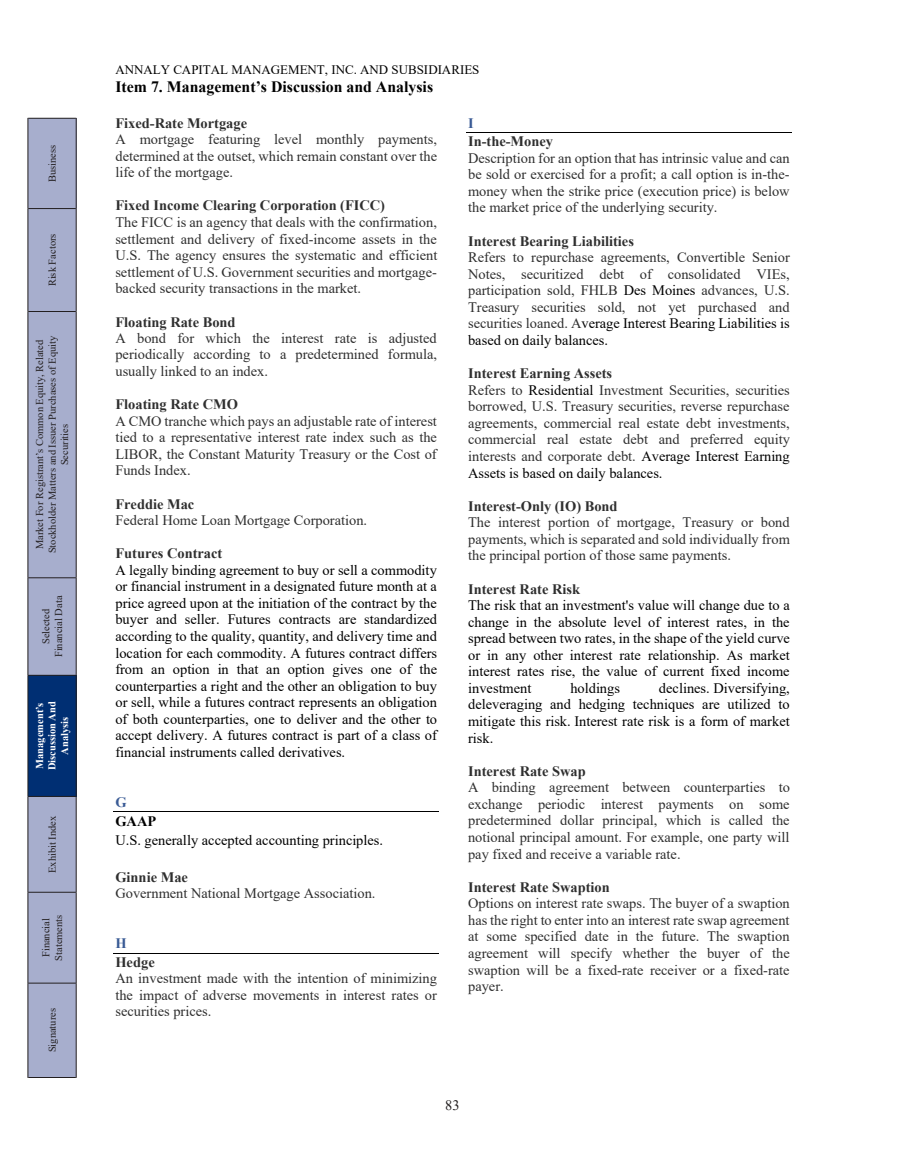
<style>
.page{position:relative;width:905px;height:1175px;background:#fff}
.page>*{position:absolute;margin:0;border:0;box-sizing:border-box;transform-origin:0 0}
.t1{font:700 15.75px "Times New Roman";color:#000}
.t2{font:14.4px/16.5px "Times New Roman";color:#2f2f2f;text-align:justify}
.t3{font:14.4px/16.5px "Times New Roman";color:#000;text-align:justify}
.t4{font:700 14.4px "Times New Roman";color:#2f2f2f}
.t5{font:700 14.4px "Times New Roman";color:#000}
.t6{font:700 14.4px "Times New Roman";color:#3a5b95}
.t7{font:14.4px "Times New Roman";color:#231f20}
.t8{font:12.9px "Times New Roman";color:#000}
.t9{font:10.5px/12.6px "Times New Roman";color:#231f20;text-align:center}
.t10{font:700 10.5px/12.6px "Times New Roman";color:#fff;text-align:center}
.s1{color:#000}
.s2{font-weight:700}
</style>
<div class="page">
<div style="left:29px;top:209px;width:47px;height:868px;background:#a7aecd"></div>
<div style="left:28px;top:675px;width:48px;height:121px;background:#002f73"></div>
<div style="left:28px;top:118px;width:48px;height:90px;background:#a7aecd"></div>
<hr style="left:28px;top:983px;width:1px;height:94px;background:#231f20">
<hr style="left:28px;top:1077px;width:48px;height:1px;background:#231f20">
<hr style="left:28px;top:892px;width:1px;height:91px;background:#231f20">
<hr style="left:28px;top:982px;width:48px;height:1px;background:#231f20">
<hr style="left:28px;top:796px;width:1px;height:96px;background:#231f20">
<hr style="left:28px;top:891px;width:48px;height:1px;background:#231f20">
<hr style="left:28px;top:675px;width:1px;height:121px;background:#231f20">
<hr style="left:28px;top:796px;width:48px;height:1px;background:#231f20">
<hr style="left:28px;top:578px;width:1px;height:97px;background:#231f20">
<hr style="left:28px;top:675px;width:48px;height:1px;background:#231f20">
<hr style="left:28px;top:311px;width:1px;height:267px;background:#231f20">
<hr style="left:28px;top:577px;width:48px;height:1px;background:#231f20">
<hr style="left:28px;top:208px;width:1px;height:103px;background:#231f20">
<hr style="left:28px;top:311px;width:48px;height:1px;background:#231f20">
<hr style="left:28px;top:118px;width:1px;height:90px;background:#231f20">
<hr style="left:28px;top:208px;width:48px;height:1px;background:#231f20">
<hr style="left:28px;top:118px;width:48px;height:1px;background:#231f20">
<hr style="left:76px;top:983px;width:1px;height:94px;background:#231f20">
<hr style="left:76px;top:892px;width:1px;height:91px;background:#231f20">
<hr style="left:76px;top:796px;width:1px;height:96px;background:#231f20">
<hr style="left:76px;top:675px;width:1px;height:121px;background:#231f20">
<hr style="left:76px;top:578px;width:1px;height:97px;background:#231f20">
<hr style="left:76px;top:311px;width:1px;height:267px;background:#231f20">
<hr style="left:76px;top:208px;width:1px;height:103px;background:#231f20">
<hr style="left:76px;top:118px;width:1px;height:90px;background:#231f20">
<hr style="left:113px;top:811px;width:326px;height:1px;background:#000">
<hr style="left:113px;top:952px;width:326px;height:1px;background:#000">
<hr style="left:466px;top:132px;width:325px;height:1px;background:#000">
<p class="t9" style="left:46px;top:182px;width:39px;rotate:-90deg">Business</p>
<p class="t9" style="left:46px;top:286px;width:54px;rotate:-90deg">Risk Factors</p>
<p class="t9" style="left:33px;top:553px;width:219px;rotate:-90deg">Market For Registrant’s Common Equity, Related<br>Stockholder Matters and Issuer Purchases of Equity<br>Securities</p>
<p class="t9" style="left:39px;top:657px;width:63px;rotate:-90deg">Selected<br>Financial Data</p>
<p class="t10" style="left:33px;top:770px;width:70px;rotate:-90deg">Management’s<br>Discussion And<br>Analysis</p>
<p class="t9" style="left:46px;top:873px;width:59px;rotate:-90deg">Exhibit Index</p>
<p class="t9" style="left:39px;top:960px;width:48px;rotate:-90deg">Financial<br>Statements</p>
<p class="t9" style="left:46px;top:1052px;width:46px;rotate:-90deg">Signatures</p>
<p class="t8" style="left:115px;top:61px;width:365px">ANNALY CAPITAL MANAGEMENT, INC. AND SUBSIDIARIES</p>
<p class="t1" style="left:115px;top:75px;width:319px">Item 7. Management’s Discussion and Analysis</p>
<p class="t4" style="left:115px;top:112px;width:133px">Fixed-Rate Mortgage</p>
<p class="t2" style="left:115px;top:130px;width:323px">A mortgage featuring level monthly payments, determined at the outset, which remain constant over the life of the mortgage.</p>
<p class="t4" style="left:115px;top:195px;width:271px">Fixed Income Clearing Corporation (FICC)</p>
<p class="t2" style="left:115px;top:213px;width:323px">The FICC is an agency that deals with the confirmation, settlement and delivery of fixed-income assets in the U.S. The agency ensures the systematic and efficient settlement of U.S. Government securities and mortgage&shy;backed security transactions in the market.</p>
<p class="t4" style="left:115px;top:311px;width:122px">Floating Rate Bond</p>
<p class="t2" style="left:115px;top:329px;width:323px">A bond for which the interest rate is adjusted periodically according to a predetermined formula, usually linked to an index.</p>
<p class="t4" style="left:115px;top:394px;width:124px">Floating Rate CMO</p>
<p class="t2" style="left:115px;top:412px;width:323px">A CMO tranche which pays an adjustable rate of interest tied to a representative interest rate index such as the LIBOR, the Constant Maturity Treasury or the Cost of Funds Index.</p>
<p class="t4" style="left:115px;top:493px;width:80px">Freddie Mac</p>
<p class="t2" style="left:115px;top:511px;width:253px">Federal Home Loan Mortgage Corporation.</p>
<p class="t4" style="left:115px;top:543px;width:108px">Futures Contract</p>
<p class="t3" style="left:115px;top:561px;width:323px">A legally binding agreement to buy or sell a commodity or financial instrument in a designated future month at a price agreed upon at the initiation of the contract by the buyer and seller. Futures contracts are standardized according to the quality, quantity, and delivery time and location for each commodity. A futures contract differs from an option in that an option gives one of the counterparties a right and the other an obligation to buy or sell, while a futures contract represents an obligation of both counterparties, one to deliver and the other to accept delivery. A futures contract is part of a class of financial instruments called derivatives.</p>
<p class="t6" style="left:115px;top:791px;width:13px">G</p>
<p class="t5" style="left:115px;top:810px;width:42px">GAAP</p>
<p class="t3" style="left:115px;top:831px;width:269px">U.S. generally accepted accounting principles.</p>
<p class="t4" style="left:115px;top:866px;width:74px">Ginnie Mae</p>
<p class="t2" style="left:115px;top:884px;width:262px">Government National Mortgage Association.</p>
<p class="t6" style="left:115px;top:933px;width:13px">H</p>
<p class="t4" style="left:115px;top:951px;width:41px">Hedge</p>
<p class="t2" style="left:115px;top:969px;width:323px">An investment made with the intention of minimizing the impact of adverse movements in interest rates or securities prices.</p>
<p class="t6" style="left:468px;top:112px;width:7px">I</p>
<p class="t4" style="left:468px;top:131px;width:86px">In-the-Money</p>
<p class="t2" style="left:468px;top:149px;width:323px">Description for an option that has intrinsic value and can be sold or exercised for a profit; a call option is in-the&shy;money when the strike price (execution price) is below the market price of the underlying security.</p>
<p class="t4" style="left:468px;top:231px;width:167px">Interest Bearing Liabilities</p>
<p class="t2" style="left:468px;top:249px;width:323px">Refers to repurchase agreements, Convertible Senior Notes, securitized debt of consolidated VIEs, participation sold, FHLB <span class="s1">Des Moines</span> advances, U.S.<br>Treasury securities sold, not yet purchased and securities loaned. A<span class="s1">verage Interest Bearing Liabilities is based on daily balances.</span></p>
<p class="t2" style="left:468px;top:365px;width:323px;text-align:left"><span class="s2">Interest Earning Assets<br></span>Refers to <span class="s1">Residential</span> Investment Securities, securities borrowed, U.S. Treasury securities, reverse repurchase agreements, commercial real estate debt investments, commercial real estate debt and preferred equity interests and corporate debt. <span class="s1">Average Interest Earning Assets is based on daily balances.</span></p>
<p class="t4" style="left:468px;top:496px;width:151px">Interest-Only (IO) Bond</p>
<p class="t2" style="left:468px;top:514px;width:323px">The interest portion of mortgage, Treasury or bond payments, which is separated and sold individually from the principal portion of those same payments.</p>
<p class="t4" style="left:468px;top:578px;width:113px">Interest Rate Risk</p>
<p class="t3" style="left:468px;top:596px;width:323px">The risk that an investment's value will change due to a change in the absolute level of interest rates, in the spread between two rates, in the shape of the yield curve or in any other interest rate relationship. As market interest rates rise, the value of current fixed income investment</p>
<p class="t3" style="left:468px;top:679px;width:323px;text-indent:191px">declines. Diversifying, deleveraging and hedging techniques are utilized to mitigate this risk. Interest rate risk is a form of market risk.</p>
<p class="t4" style="left:468px;top:760px;width:119px">Interest Rate Swap</p>
<p class="t2" style="left:468px;top:778px;width:323px">A binding agreement between counterparties to exchange periodic interest payments on some predetermined dollar principal, which is called the notional principal amount. For example, one party will pay fixed and receive a variable rate.</p>
<p class="t4" style="left:468px;top:876px;width:143px">Interest Rate Swaption</p>
<p class="t2" style="left:468px;top:894px;width:323px">Options on interest rate swaps. The buyer of a swaption has the right to enter into an interest rate swap agreement at some specified date in the future. The swaption agreement will specify whether the buyer of the swaption will be a fixed-rate receiver or a fixed-rate payer.</p>
<p class="t3" style="left:570px;top:679px;width:51px">holdings</p>
<p class="t7" style="left:445px;top:1094px;width:16px">83</p>
</div>
